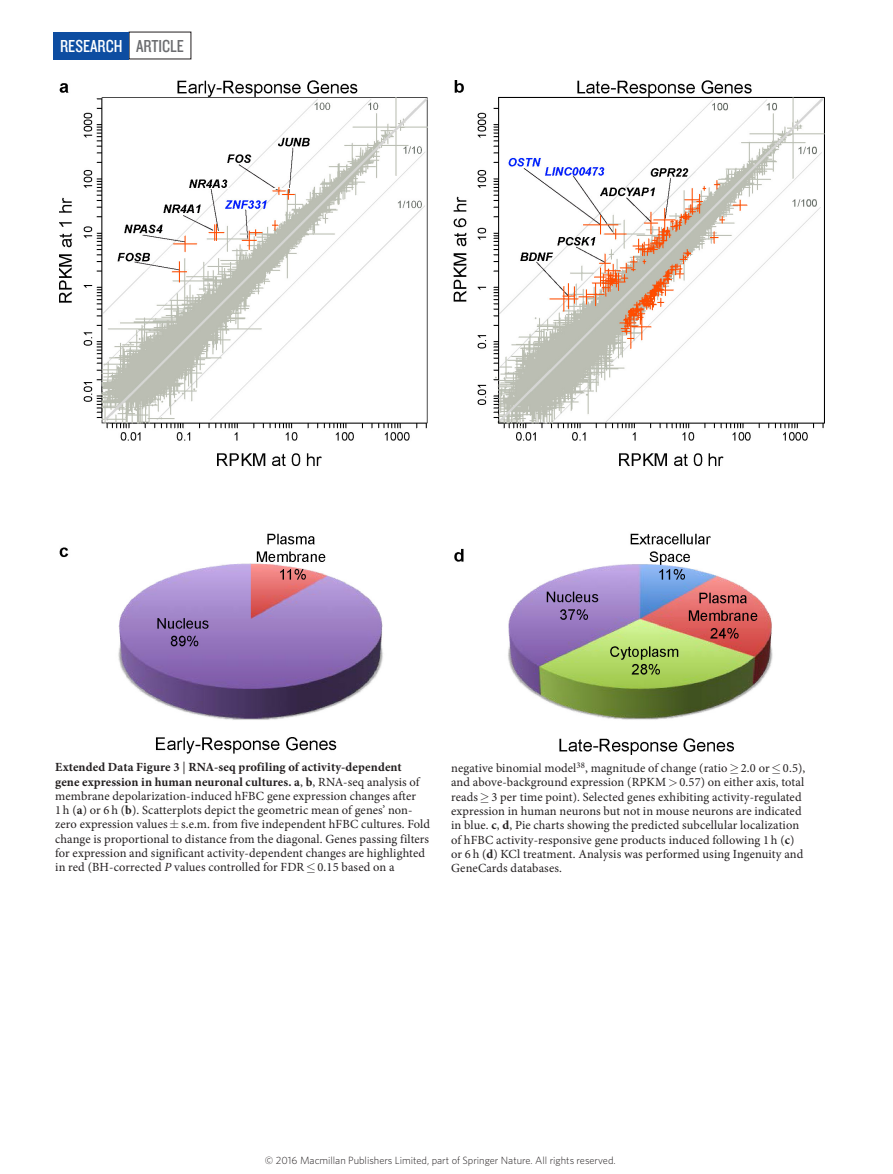
<style>
.page{position:relative;width:893px;height:1174px;background:#fff}
.page>*{position:absolute;margin:0;border:0;box-sizing:border-box;transform-origin:0 0}
.t1{font:18px "Knockout 29 Junior Ltweight";color:#fff}
.t2{font:12.45px/14.2px "Minion Pro";letter-spacing:.01em;color:#231f20}
.t3{font:300 10.5px "Whitney";color:#231f20}
.s1{color:#6c6d70}
.s2{font-weight:700}
.s3{font-style:italic}
</style>
<div class="page">
<div style="left:53px;top:32px;width:76px;height:27px;background:#0d4da1"></div>
<img style="left:60px;top:81px;width:765px;height:674px">
<h1 class="t1" style="left:60px;top:34px;width:125px">RESEARCH <span class="s1">ARTICLE</span></h1>
<p class="t2" style="left:55px;top:760px;width:376px"><span class="s2">Extended Data Figure 3</span> | <span class="s2">RNA-seq profiling of activity-dependent<br>gene expression in human neuronal cultures. a</span>, <span class="s2">b</span>, RNA-seq analysis of membrane depolarization-induced hFBC gene expression changes after<br>1 h (<span class="s2">a</span>) or 6 h (<span class="s2">b</span>). Scatterplots depict the geometric mean of genes’ non&shy;zero expression values s.e.m. from five independent hFBC cultures. Fold change is proportional to distance from the diagonal. Genes passing filters for expression and significant activity-dependent changes are highlighted in red (BH-corrected <span class="s3">P</span> values controlled for FDR≤0.15 based on a</p>
<p class="t2" style="left:451px;top:761px;width:356px">negative binomial model<sup>38</sup>, magnitude of change (ratio≥2.0 or≤0.5), and above-background expression (RPKM 0.57) on either axis, total reads≥3 per time point). Selected genes exhibiting activity-regulated expression in human neurons but not in mouse neurons are indicated in blue. <span class="s2">c</span>, <span class="s2">d</span>, Pie charts showing the predicted subcellular localization of hFBC activity-responsive gene products induced following 1 h (<span class="s2">c</span>) or 6 h (<span class="s2">d</span>) KCl treatment. Analysis was performed using Ingenuity and GeneCards databases.</p>
<p class="t3" style="left:265px;top:1153px;width:352px">© 2016 Macmillan Publishers Limited, part of Springer Nature. All rights reserved.</p>
</div>
